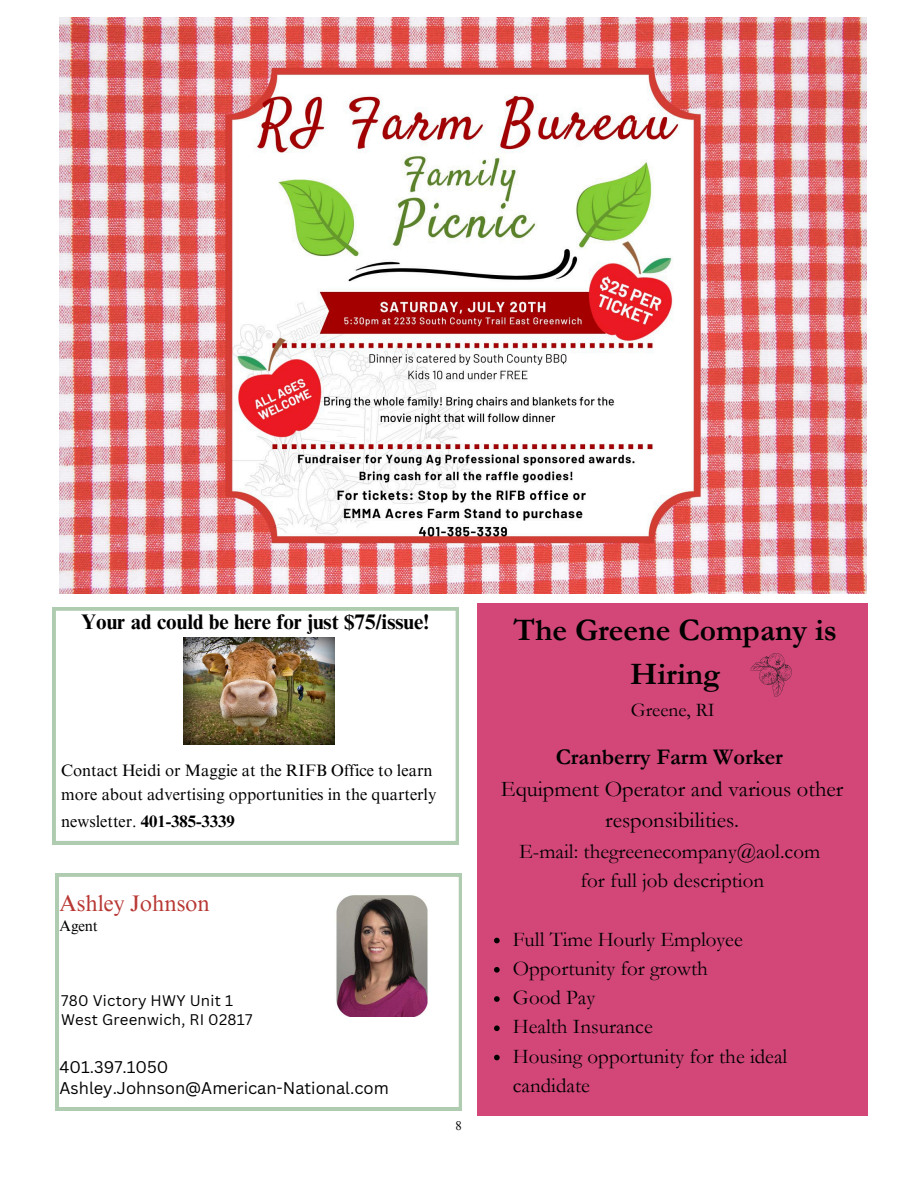
<style>
.page{position:relative;width:918px;height:1188px;background:#fff}
.page>*{position:absolute;margin:0;border:0;box-sizing:border-box;transform-origin:0 0}
.t1{font:700 31.5px/43.8px "Garamond";color:#000;text-align:center}
.t2{font:22.5px/31.5px "Garamond";color:#000;text-align:center}
.t3{font:22.5px "Times NRMT Pro";letter-spacing:-.005em;color:#b83834}
.t4{font:700 21.15px "Times NRMT Pro";color:#000}
.t5{font:21px/29.2px "Garamond";color:#000;text-align:center}
.t6{font:19.5px "Garamond";color:#000}
.t7{font:16.5px "Times NRMT Pro";color:#000}
.t8{font:16.5px "Canva Sans";color:#000}
.t9{font:700 16.5px "Times NRMT Pro";color:#000}
.t10{font:15px "Canva Sans";letter-spacing:.015em;color:#000}
.t11{font:15px "Times NRMT Pro";letter-spacing:-.01em;color:#000}
.t12{font:12.75px "Times NRMT Pro";color:#000}
.s1{font-weight:400}
.s2{font-weight:700}
</style>
<div class="page">
<svg style="left:53px;top:607px;width:406px;height:237px"></svg>
<img style="left:184px;top:638px;width:151px;height:107px">
<div style="left:477px;top:604px;width:390px;height:511px;background:#d24778"></div>
<svg style="left:751px;top:653px;width:41px;height:44px;background:#bc416d"></svg>
<svg style="left:56px;top:874px;width:406px;height:236px"></svg>
<img style="left:334px;top:894px;width:95px;height:122px">
<img style="left:60px;top:18px;width:806px;height:576px">
<svg style="left:494px;top:938px;width:6px;height:5px"></svg>
<svg style="left:494px;top:967px;width:6px;height:6px"></svg>
<svg style="left:494px;top:996px;width:6px;height:6px"></svg>
<svg style="left:494px;top:1025px;width:6px;height:6px"></svg>
<svg style="left:494px;top:1055px;width:6px;height:5px"></svg>
<p class="t4" style="left:81px;top:613px;width:350px">Your ad could be here for just $75/issue!</p>
<p class="t7" style="left:61px;top:764px;width:373px">Contact Heidi or Maggie at the RIFB Office to learn</p>
<p class="t7" style="left:61px;top:788px;width:377px">more about advertising opportunities in the quarterly</p>
<p class="t9" style="left:61px;top:815px;width:175px"><span class="s1">newsletter.</span> 401-385-3339</p>
<p class="t3" style="left:60px;top:895px;width:152px">Ashley Johnson</p>
<p class="t11" style="left:60px;top:920px;width:40px">Agent</p>
<p class="t10" style="left:61px;top:990px;width:173px">780 Victory HWY Unit 1</p>
<p class="t10" style="left:61px;top:1009px;width:193px">West Greenwich, RI 02817</p>
<p class="t8" style="left:60px;top:1055px;width:110px">401.397.1050</p>
<p class="t8" style="left:60px;top:1077px;width:331px">Ashley.Johnson@American-National.com</p>
<p class="t12" style="left:456px;top:1121px;width:8px">8</p>
<h2 class="t1" style="left:513px;top:609px;width:325px">The Greene Company is<br>Hiring</h2>
<h2 class="t6" style="left:631px;top:700px;width:86px">Greene, RI</h2>
<p class="t2" style="left:501px;top:742px;width:344px"><span class="s2">Cranberry Farm Worker<br></span>Equipment Operator and various other responsibilities.</p>
<p class="t5" style="left:519px;top:837px;width:303px">E-mail: thegreenecompany@aol.com for full job description</p>
<p class="t5" style="left:513px;top:925px;width:231px">Full Time Hourly Employee</p>
<p class="t5" style="left:513px;top:954px;width:197px">Opportunity for growth</p>
<h1 class="t5" style="left:513px;top:983px;width:84px">Good Pay</h1>
<p class="t5" style="left:513px;top:1012px;width:141px">Health Insurance</p>
<h3 class="t5" style="left:513px;top:1042px;width:276px;text-align:left">Housing opportunity for the ideal candidate</h3>
</div>
